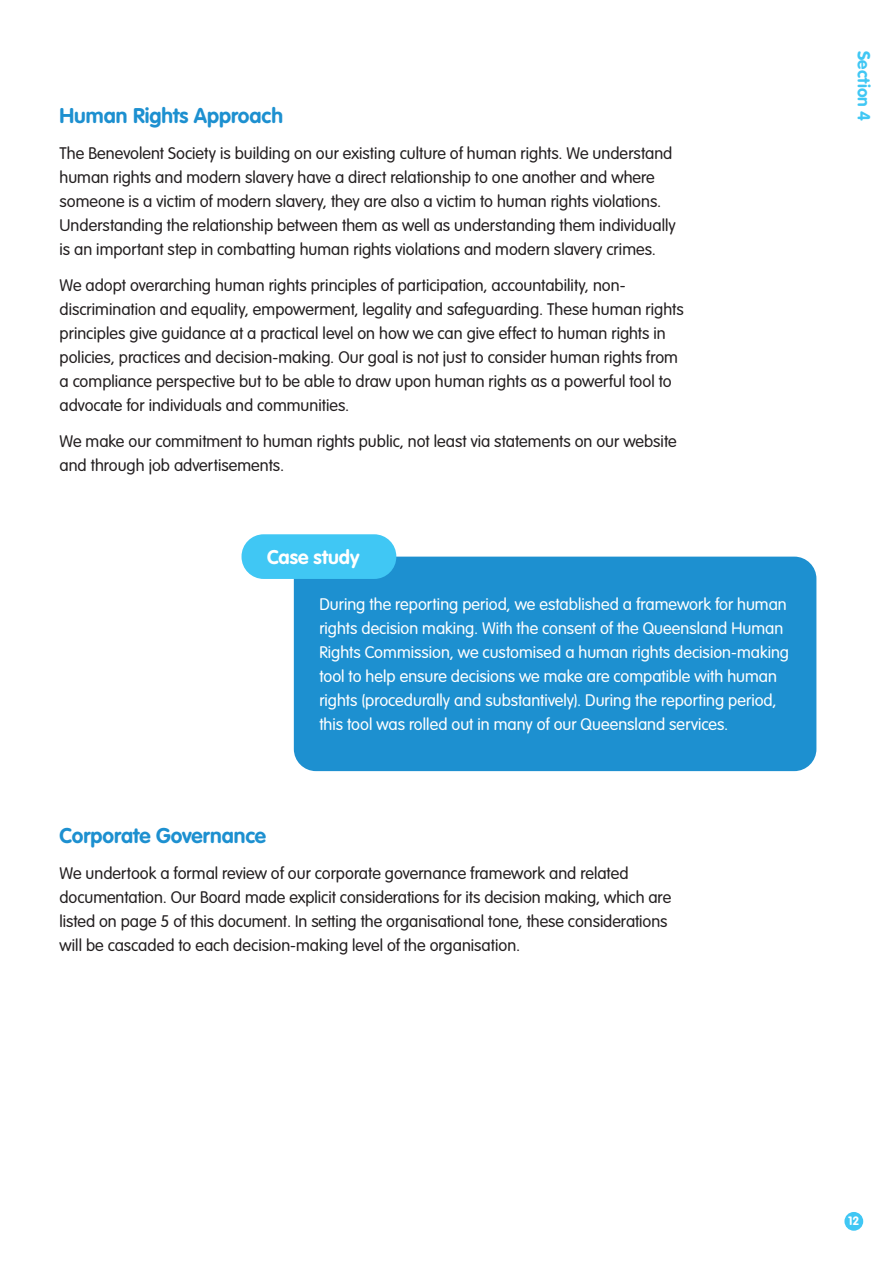
<style>
.page{position:relative;width:893px;height:1263px;background:#fff}
.page>*{position:absolute;margin:0;border:0;box-sizing:border-box;transform-origin:0 0}
.L4_Header{font:700 21px "VAG Rounded Std";color:#1d90d0}
.Body_Copy{font:700 21px "VAG Rounded Std";letter-spacing:-.005em;color:#1d90d0}
.Body_Copy-2{font:700 19.5px "VAG Rounded Std";color:#fff}
.Body_Copy_BOLD{font:700 17.25px "VAG Rounded Std";letter-spacing:.005em;color:#40c7f4}
.Body_Copy-3{font:300 16.5px/24px "VAG Rounded Std";color:#231f20}
.Body_Copy-4{font:300 16.5px/24px "VAG Rounded Std";color:#fff}
.t1{font:700 12px "VAG Rounded Std";color:#fff}
</style>
<div class="page">
<div style="left:844px;top:1212px;width:19px;height:19px;background:#40c7f4;border-radius:50%"></div>
<div style="left:294px;top:557px;width:522px;height:214px;background:#1d90d0;border-radius:22px"></div>
<div style="left:242px;top:534px;width:154px;height:45px;background:#40c7f4;border-radius:22px"></div>
<p class="L4_Header" style="left:60px;top:103px;width:225px">Human Rights Approach</p>
<p class="Body_Copy-3" style="left:60px;top:142px;width:618px">The Benevolent Society is building on our existing culture of human rights. We understand human rights and modern slavery have a direct relationship to one another and where someone is a victim of modern slavery, they are also a victim to human rights violations.<br>Understanding the relationship between them as well as understanding them individually is an important step in combatting human rights violations and modern slavery crimes.</p>
<p class="Body_Copy-3" style="left:60px;top:274px;width:626px">We adopt overarching human rights principles of participation, accountability, non&shy;discrimination and equality, empowerment, legality and safeguarding. These human rights principles give guidance at a practical level on how we can give effect to human rights in policies, practices and decision-making. Our goal is not just to consider human rights from a compliance perspective but to be able to draw upon human rights as a powerful tool to advocate for individuals and communities.</p>
<p class="Body_Copy-3" style="left:60px;top:430px;width:619px">We make our commitment to human rights public, not least via statements on our website and through job advertisements.</p>
<p class="Body_Copy-2" style="left:267px;top:546px;width:94px">Case study</p>
<p class="Body_Copy-4" style="left:319px;top:593px;width:471px">During the reporting period, we established a framework for human rights decision making. With the consent of the Queensland Human Rights Commission, we customised a human rights decision-making tool to help ensure decisions we make are compatible with human rights (procedurally and substantively). During the reporting period, this tool was rolled out in many of our Queensland services.</p>
<p class="Body_Copy" style="left:60px;top:823px;width:208px">Corporate Governance</p>
<p class="Body_Copy-3" style="left:60px;top:862px;width:613px">We undertook a formal review of our corporate governance framework and related documentation. Our Board made explicit considerations for its decision making, which are listed on page 5 of this document. In setting the organisational tone, these considerations will be cascaded to each decision-making level of the organisation.</p>
<p class="Body_Copy_BOLD" style="left:874px;top:51px;width:72px;rotate:90deg">Section 4</p>
<p class="t1" style="left:848px;top:1214px;width:13px">12</p>
</div>
